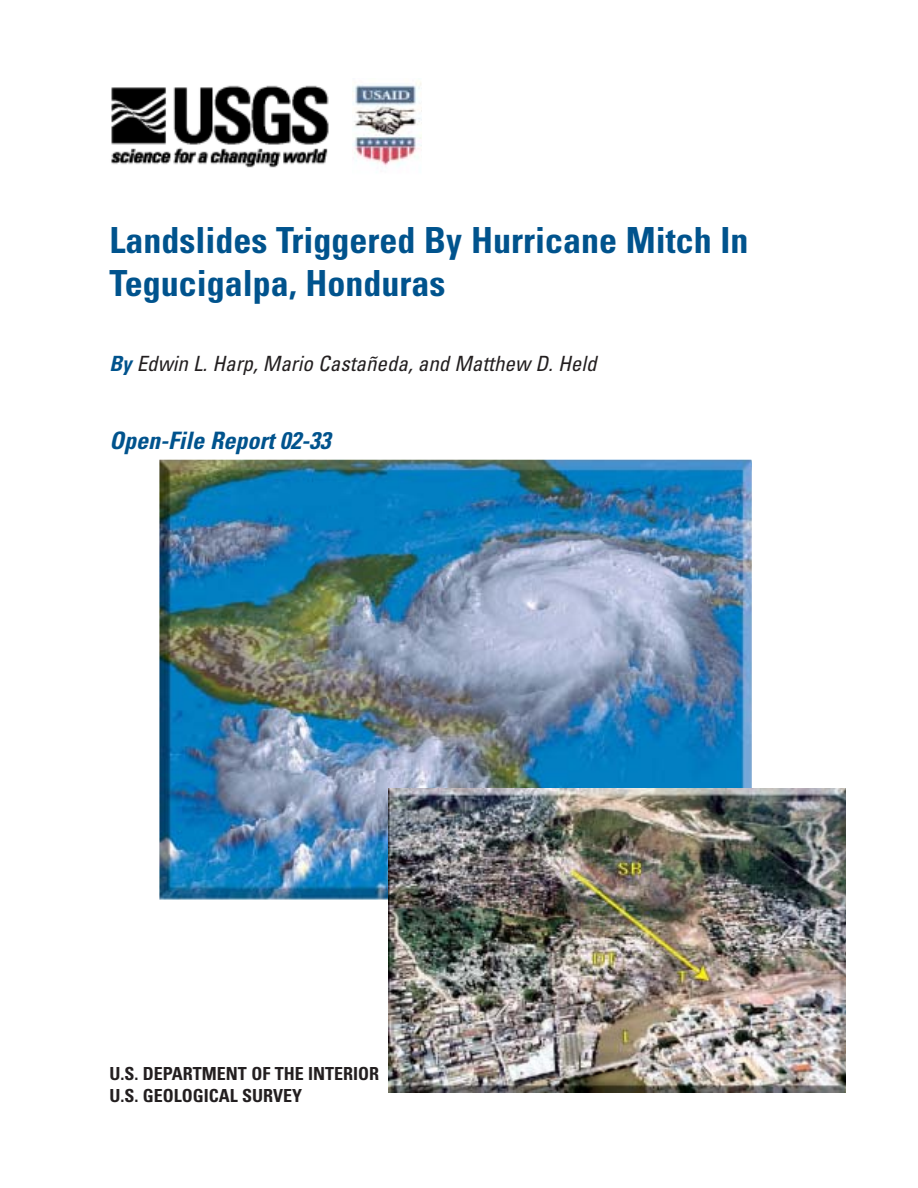
<style>
.page{position:relative;width:918px;height:1188px;background:#fff}
.page>*{position:absolute;margin:0;border:0;box-sizing:border-box;transform-origin:0 0}
.t1{font:700 condensed 36px/43.2px "Univers";color:#00538d}
.t2{font:italic 700 condensed 24px "Univers";color:#00538d}
.t3{font:italic condensed 21px "Univers";color:#231f20}
.t4{font:700 condensed 18px/21.6px "Univers";color:#231f20}
.s1{font-weight:700;color:#00538d}
</style>
<div class="page">
<img style="left:352px;top:82px;width:69px;height:85px">
<img style="left:111px;top:85px;width:218px;height:83px">
<img style="left:159px;top:460px;width:593px;height:440px">
<img style="left:389px;top:788px;width:457px;height:304px">
<p class="t1" style="left:110px;top:222px;width:641px">Landslides Triggered By Hurricane Mitch In<br>Tegucigalpa, Honduras</p>
<p class="t3" style="left:110px;top:356px;width:489px"><span class="s1">By</span> Edwin L. Harp, Mario Castañeda, and Matthew D. Held</p>
<p class="t2" style="left:110px;top:432px;width:222px">Open-File Report 02-33</p>
<p class="t4" style="left:110px;top:1065px;width:271px">U.S. DEPARTMENT OF THE INTERIOR<br>U.S. GEOLOGICAL SURVEY</p>
</div>
